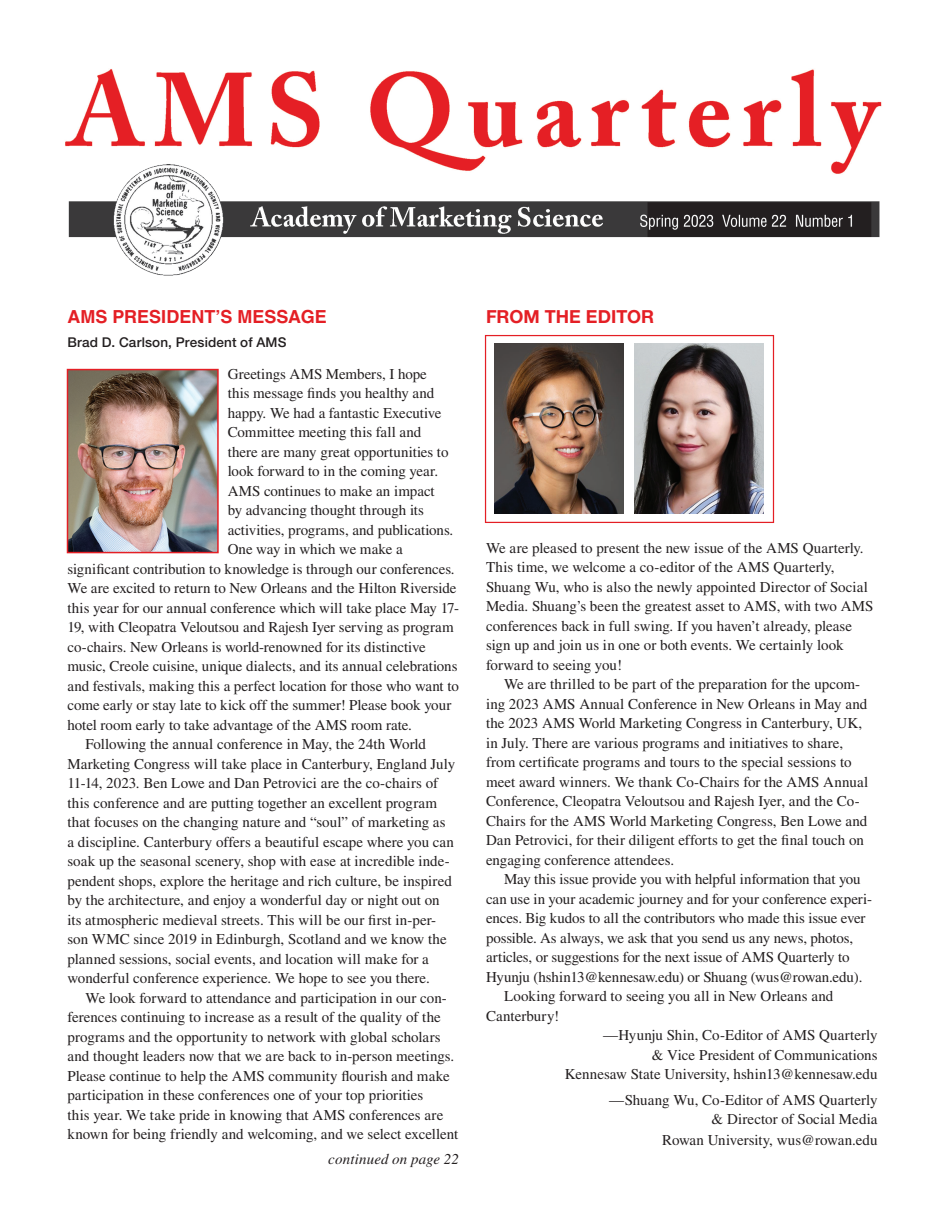
<style>
.page{position:relative;width:945px;height:1215px;background:#fff}
.page>*{position:absolute;margin:0;border:0;box-sizing:border-box;transform-origin:0 0}
.t1{font:700 18px "Helvetica LT Std";color:#e41f25}
.t2{font:700 18px "Helvetica Neue LT Std";color:#e41f25}
.t3{font:15px/19.5px "Times";color:#231f20}
.t4{font:italic 15px "Times";letter-spacing:.01em;color:#231f20}
.t5{font:500 13.5px "Helvetica Neue LT Std";letter-spacing:.015em;color:#231f20}
</style>
<div class="page">
<img style="left:635px;top:344px;width:129px;height:170px">
<img style="left:494px;top:344px;width:129px;height:170px">
<div style="left:485px;top:335px;width:289px;height:188px;border:1px solid #e41f25"></div>
<img style="left:65px;top:69px;width:817px;height:91px">
<img style="left:68px;top:160px;width:812px;height:116px">
<img style="left:70px;top:372px;width:146px;height:178px">
<div style="left:67px;top:369px;width:152px;height:184px;border:2px solid #e41f25"></div>
<p class="t1" style="left:68px;top:306px;width:261px">AMS PRESIDENT’S MESSAGE</p>
<p class="t5" style="left:68px;top:335px;width:221px">Brad D. Carlson, President of AMS</p>
<p class="t3" style="left:228px;top:364px;width:201px">Greetings AMS Members, I hope</p>
<p class="t3" style="left:228px;top:384px;width:208px">this message finds you healthy and</p>
<p class="t3" style="left:228px;top:403px;width:215px">happy. We had a fantastic Executive</p>
<p class="t3" style="left:228px;top:423px;width:195px">Committee meeting this fall and</p>
<p class="t3" style="left:228px;top:442px;width:222px">there are many great opportunities to</p>
<p class="t3" style="left:228px;top:462px;width:212px">look forward to in the coming year.</p>
<p class="t3" style="left:228px;top:481px;width:209px">AMS continues to make an impact</p>
<p class="t3" style="left:228px;top:501px;width:198px">by advancing thought through its</p>
<p class="t3" style="left:228px;top:520px;width:227px">activities, programs, and publications.</p>
<p class="t3" style="left:228px;top:540px;width:177px">One way in which we make a</p>
<p class="t3" style="left:68px;top:559px;width:389px">significant contribution to knowledge is through our conferences.</p>
<p class="t3" style="left:68px;top:579px;width:391px">We are excited to return to New Orleans and the Hilton Riverside</p>
<p class="t3" style="left:68px;top:598px;width:393px">this year for our annual conference which will take place May 17-</p>
<p class="t3" style="left:68px;top:618px;width:388px">19, with Cleopatra Veloutsou and Rajesh Iyer serving as program</p>
<p class="t3" style="left:68px;top:637px;width:360px">co-chairs. New Orleans is world-renowned for its distinctive</p>
<p class="t3" style="left:68px;top:657px;width:392px">music, Creole cuisine, unique dialects, and its annual celebrations</p>
<p class="t3" style="left:68px;top:676px;width:393px">and festivals, making this a perfect location for those who want to</p>
<p class="t3" style="left:68px;top:696px;width:385px">come early or stay late to kick off the summer! Please book your</p>
<p class="t3" style="left:68px;top:715px;width:346px">hotel room early to take advantage of the AMS room rate.</p>
<p class="t3" style="left:86px;top:735px;width:342px">Following the annual conference in May, the 24th World</p>
<p class="t3" style="left:68px;top:754px;width:389px">Marketing Congress will take place in Canterbury, England July</p>
<p class="t3" style="left:68px;top:774px;width:372px">11-14, 2023. Ben Lowe and Dan Petrovici are the co-chairs of</p>
<p class="t3" style="left:68px;top:793px;width:371px">this conference and are putting together an excellent program</p>
<p class="t3" style="left:68px;top:813px;width:380px">that focuses on the changing nature and “soul” of marketing as</p>
<p class="t3" style="left:68px;top:832px;width:388px">a discipline. Canterbury offers a beautiful escape where you can</p>
<p class="t3" style="left:68px;top:852px;width:384px">soak up the seasonal scenery, shop with ease at incredible inde-</p>
<p class="t3" style="left:68px;top:871px;width:386px">pendent shops, explore the heritage and rich culture, be inspired</p>
<p class="t3" style="left:68px;top:891px;width:374px">by the architecture, and enjoy a wonderful day or night out on</p>
<p class="t3" style="left:68px;top:910px;width:370px">its atmospheric medieval streets. This will be our first in-per-</p>
<p class="t3" style="left:68px;top:930px;width:381px">son WMC since 2019 in Edinburgh, Scotland and we know the</p>
<p class="t3" style="left:68px;top:949px;width:363px">planned sessions, social events, and location will make for a</p>
<p class="t3" style="left:68px;top:969px;width:364px">wonderful conference experience. We hope to see you there.</p>
<p class="t3" style="left:86px;top:988px;width:363px">We look forward to attendance and participation in our con-</p>
<p class="t3" style="left:68px;top:1008px;width:375px">ferences continuing to increase as a result of the quality of the</p>
<p class="t3" style="left:68px;top:1027px;width:375px">programs and the opportunity to network with global scholars</p>
<p class="t3" style="left:68px;top:1047px;width:388px">and thought leaders now that we are back to in-person meetings.</p>
<p class="t3" style="left:68px;top:1066px;width:384px">Please continue to help the AMS community flourish and make</p>
<p class="t3" style="left:68px;top:1086px;width:357px">participation in these conferences one of your top priorities</p>
<p class="t3" style="left:68px;top:1105px;width:377px">this year. We take pride in knowing that AMS conferences are</p>
<p class="t3" style="left:68px;top:1125px;width:392px">known for being friendly and welcoming, and we select excellent</p>
<p class="t4" style="left:328px;top:1150px;width:132px">continued on page 22</p>
<p class="t2" style="left:486px;top:306px;width:170px">FROM THE EDITOR</p>
<p class="t3" style="left:486px;top:538px;width:389px">We are pleased to present the new issue of the AMS Quarterly.<br>This time, we welcome a co-editor of the AMS Quarterly, Shuang Wu, who is also the newly appointed Director of Social Media. Shuang’s been the greatest asset to AMS, with two AMS conferences back in full swing. If you haven’t already, please sign up and join us in one or both events. We certainly look forward to seeing you!</p>
<p class="t3" style="left:486px;top:675px;width:384px;text-indent:18px">We are thrilled to be part of the preparation for the upcom&shy;ing 2023 AMS Annual Conference in New Orleans in May and the 2023 AMS World Marketing Congress in Canterbury, UK, in July. There are various programs and initiatives to share, from certificate programs and tours to the special sessions to meet award winners. We thank Co-Chairs for the AMS Annual Conference, Cleopatra Veloutsou and Rajesh Iyer, and the Co-Chairs for the AMS World Marketing Congress, Ben Lowe and Dan Petrovici, for their diligent efforts to get the final touch on engaging conference attendees.</p>
<p class="t3" style="left:504px;top:870px;width:358px">May this issue provide you with helpful information that you</p>
<p class="t3" style="left:486px;top:889px;width:388px">can use in your academic journey and for your conference experi-</p>
<p class="t3" style="left:486px;top:909px;width:381px">ences. Big kudos to all the contributors who made this issue ever</p>
<p class="t3" style="left:486px;top:928px;width:369px">possible. As always, we ask that you send us any news, photos,</p>
<p class="t3" style="left:486px;top:948px;width:365px">articles, or suggestions for the next issue of AMS Quarterly to</p>
<p class="t3" style="left:486px;top:967px;width:378px">Hyunju (hshin13@kennesaw.edu) or Shuang (wus@rowan.edu).</p>
<p class="t3" style="left:504px;top:987px;width:331px">Looking forward to seeing you all in New Orleans and</p>
<p class="t3" style="left:486px;top:1006px;width:75px">Canterbury!</p>
<p class="t3" style="left:603px;top:1026px;width:276px">—Hyunju Shin, Co-Editor of AMS Quarterly</p>
<p class="t3" style="left:652px;top:1045px;width:227px">&amp; Vice President of Communications</p>
<p class="t3" style="left:565px;top:1065px;width:314px">Kennesaw State University, hshin13@kennesaw.edu</p>
<p class="t3" style="left:609px;top:1090px;width:270px;text-align:right">—Shuang Wu, Co-Editor of AMS Quarterly &amp; Director of Social Media</p>
<p class="t3" style="left:662px;top:1131px;width:217px">Rowan University, wus@rowan.edu</p>
</div>
